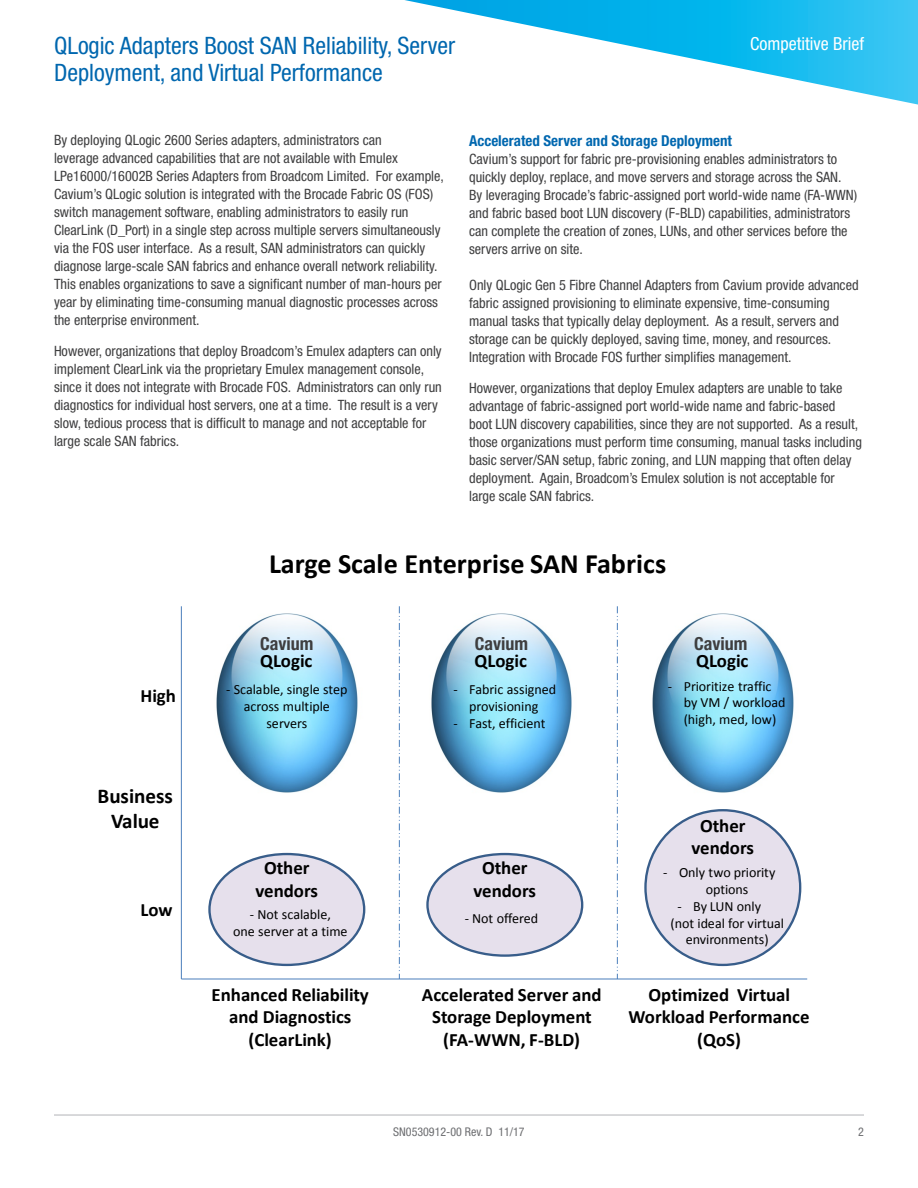
<style>
.page{position:relative;width:918px;height:1188px;background:#fff}
.page>*{position:absolute;margin:0;border:0;box-sizing:border-box;transform-origin:0 0}
.t1{font:700 28.2px "Calibri";letter-spacing:-.005em;color:#000}
.t2{font:condensed 24px/27px "Helvetica Neue LT Std";color:#0067af}
.t3{font:700 21.15px/25.3px "Calibri";letter-spacing:-.005em;color:#000;text-align:center}
.t4{font:700 18.9px/22.5px "Calibri";color:#000;text-align:center}
.t5{font:700 condensed 18px "Helvetica Neue LT Std";color:#3e3e3f}
.t6{font:condensed 18px "Helvetica Neue LT Std";color:#fff}
.B1SH_Body1withSubHea{font:700 condensed 15px "Helvetica Neue LT Std";color:#0067af}
.B1_Body1{font:condensed 14.25px/18px "Helvetica Neue LT Std";color:#3e3e3f}
.B1SH_Body1withSubHea-2{font:condensed 14.25px/18px "Helvetica Neue LT Std";color:#3e3e3f}
.t7{font:14.1px/17px "Calibri";letter-spacing:-.005em;color:#000;text-align:center}
.RN_RevNumber{font:condensed 12px "Helvetica Neue LT Std";color:#6c6d70}
</style>
<div class="page">
<svg style="left:405px;top:0;width:513px;height:105px"></svg>
<hr style="left:54px;top:1115px;width:810px;height:1px;background:#b2b3b7">
<hr style="left:181px;top:606px;width:1px;height:373px;background:#4a7ebb">
<hr style="left:181px;top:979px;width:626px;height:1px;background:#4a7ebb">
<svg style="left:399px;top:606px;width:1px;height:373px"></svg>
<svg style="left:617px;top:606px;width:1px;height:373px"></svg>
<img style="left:216px;top:613px;width:142px;height:180px">
<div style="left:209px;top:854px;width:155px;height:111px;background:#e6e0ec;border-radius:50%"></div>
<img style="left:431px;top:613px;width:141px;height:180px">
<div style="left:427px;top:854px;width:155px;height:102px;background:#e6e0ec;border-radius:50%"></div>
<div style="left:426px;top:853px;width:157px;height:104px;border:2px solid #385d8a;border-radius:50%"></div>
<img style="left:652px;top:613px;width:142px;height:197px">
<div style="left:645px;top:810px;width:155px;height:155px;background:#e6e0ec;border-radius:50%"></div>
<h2 class="t2" style="left:54px;top:32px;width:403px">QLogic Adapters Boost SAN Reliability, Server<br>Deployment, and Virtual Performance</h2>
<p class="t6" style="left:750px;top:33px;width:115px">Competitive Brief</p>
<p class="B1_Body1" style="left:54px;top:131px;width:391px">By deploying QLogic 2600 Series adapters, administrators can<br>leverage advanced capabilities that are not available with Emulex LPe16000/16002B Series Adapters from Broadcom Limited. For example, Cavium’s QLogic solution is integrated with the Brocade Fabric OS (FOS) switch management software, enabling administrators to easily run ClearLink (D_Port) in a single step across multiple servers simultaneously via the FOS user interface. As a result, SAN administrators can quickly diagnose large-scale SAN fabrics and enhance overall network reliability.<br>This enables organizations to save a significant number of man-hours per year by eliminating time-consuming manual diagnostic processes across the enterprise environment.</p>
<p class="B1_Body1" style="left:54px;top:342px;width:389px">However, organizations that deploy Broadcom’s Emulex adapters can only implement ClearLink via the proprietary Emulex management console, since it does not integrate with Brocade FOS. Administrators can only run diagnostics for individual host servers, one at a time. The result is a very slow, tedious process that is difficult to manage and not acceptable for large scale SAN fabrics.</p>
<p class="B1SH_Body1withSubHea" style="left:469px;top:131px;width:264px">Accelerated Server and Storage Deployment</p>
<p class="B1SH_Body1withSubHea-2" style="left:469px;top:149px;width:390px">Cavium’s support for fabric pre-provisioning enables administrators to quickly deploy, replace, and move servers and storage across the SAN.<br>By leveraging Brocade’s fabric-assigned port world-wide name (FA-WWN) and fabric based boot LUN discovery (F-BLD) capabilities, administrators can complete the creation of zones, LUNs, and other services before the servers arrive on site.</p>
<p class="B1_Body1" style="left:469px;top:275px;width:391px">Only QLogic Gen 5 Fibre Channel Adapters from Cavium provide advanced fabric assigned provisioning to eliminate expensive, time-consuming manual tasks that typically delay deployment. As a result, servers and storage can be quickly deployed, saving time, money, and resources.<br>Integration with Brocade FOS further simplifies management.</p>
<p class="B1_Body1" style="left:469px;top:379px;width:394px">However, organizations that deploy Emulex adapters are unable to take advantage of fabric-assigned port world-wide name and fabric-based<br>boot LUN discovery capabilities, since they are not supported. As a result, those organizations must perform time consuming, manual tasks including basic server/SAN setup, fabric zoning, and LUN mapping that often delay deployment. Again, Broadcom’s Emulex solution is not acceptable for large scale SAN fabrics.</p>
<p class="t1" style="left:269px;top:546px;width:399px">Large Scale Enterprise SAN Fabrics</p>
<p class="t4" style="left:141px;top:684px;width:37px">High</p>
<p class="t3" style="left:98px;top:783px;width:77px">Business<br>Value</p>
<p class="t5" style="left:260px;top:633px;width:55px">Cavium</p>
<p class="t5" style="left:475px;top:633px;width:55px">Cavium</p>
<p class="t5" style="left:694px;top:633px;width:55px">Cavium</p>
<p class="t4" style="left:260px;top:649px;width:54px">QLogic</p>
<p class="t7" style="left:226px;top:681px;width:123px">- Scalable, single step across multiple servers</p>
<p class="t4" style="left:475px;top:649px;width:54px">QLogic</p>
<p class="t7" style="left:454px;top:681px;width:104px">- Fabric assigned provisioning</p>
<p class="t7" style="left:454px;top:715px;width:93px">- Fast, efficient</p>
<p class="t4" style="left:696px;top:649px;width:54px">QLogic</p>
<p class="t7" style="left:684px;top:677px;width:103px;text-align:left;text-indent:-16px">- Prioritize traffic by VM / workload (high, med, low)</p>
<p class="t4" style="left:691px;top:814px;width:64px">Other vendors</p>
<p class="t4" style="left:255px;top:857px;width:64px">Other vendors</p>
<p class="t4" style="left:141px;top:899px;width:34px">Low</p>
<p class="t7" style="left:233px;top:906px;width:116px">- Not scalable,<br>one server at a time</p>
<p class="t4" style="left:473px;top:857px;width:64px">Other vendors</p>
<p class="t7" style="left:465px;top:910px;width:75px">- Not offered</p>
<p class="t7" style="left:706px;top:864px;width:71px;text-align:left;text-indent:-42px">- Only two priority options</p>
<p class="t7" style="left:677px;top:898px;width:85px">- By LUN only</p>
<p class="t7" style="left:671px;top:914px;width:115px">(not ideal for virtual</p>
<p class="t7" style="left:686px;top:931px;width:85px">environments)</p>
<p class="t4" style="left:212px;top:983px;width:159px">Enhanced Reliability and Diagnostics (ClearLink)</p>
<p class="t4" style="left:422px;top:983px;width:181px">Accelerated Server and<br>Storage Deployment (FA-WWN, F-BLD)</p>
<p class="t4" style="left:629px;top:983px;width:183px">Optimized Virtual<br>Workload Performance (QoS)</p>
<p class="RN_RevNumber" style="left:393px;top:1125px;width:133px">SN0530912-00 Rev. D 11/17</p>
<p class="RN_RevNumber" style="left:858px;top:1125px;width:7px">2</p>
</div>
